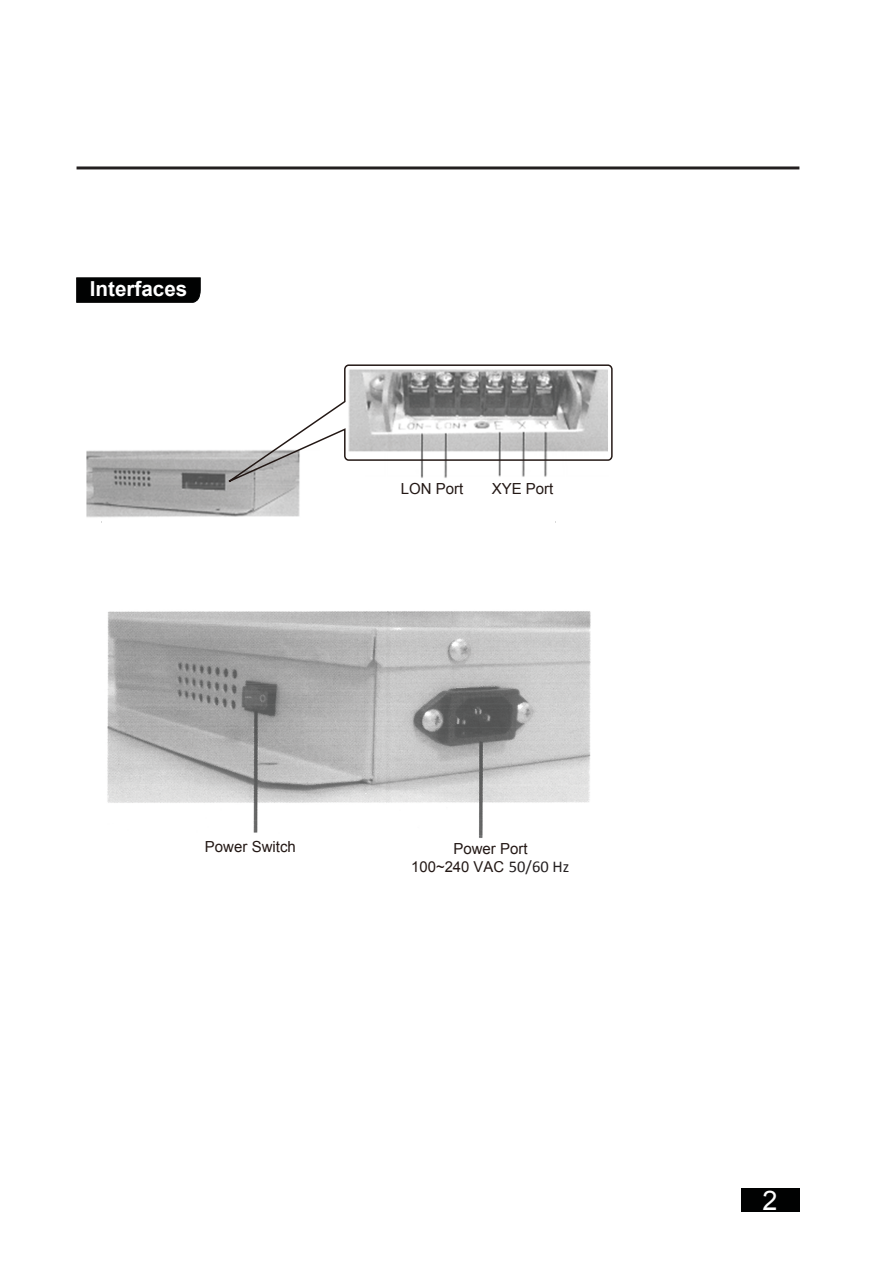
<style>
.page{position:relative;width:893px;height:1263px;background:#fff}
.page>*{position:absolute;margin:0;border:0;box-sizing:border-box;transform-origin:0 0}
.t1{font:27px "Arial";color:#fff}
.t2{font:700 20.7px "Arial";color:#fff}
.t3{font:16.5px "Calibri";color:#231f20}
.t4{font:15.3px "Arial";color:#231815}
.t5{font:15px "Arial";color:#231815}
</style>
<div class="page">
<svg style="left:76px;top:277px;width:125px;height:26px;background:#070808"></svg>
<hr style="left:568px;top:166px;width:231px;height:3px;background:#231f20">
<hr style="left:77px;top:166px;width:491px;height:3px;background:#231f20">
<div style="left:741px;top:1188px;width:58px;height:24px;background:#010202"></div>
<img style="left:107px;top:611px;width:484px;height:227px">
<img style="left:86px;top:450px;width:470px;height:72px">
<svg style="left:214px;top:364px;width:399px;height:126px"></svg>
<h1 class="t2" style="left:90px;top:275px;width:99px">Interfaces</h1>
<p class="t4" style="left:401px;top:478px;width:64px">LON Port</p>
<p class="t4" style="left:492px;top:478px;width:63px">XYE Port</p>
<p class="t4" style="left:205px;top:836px;width:92px">Power Switch</p>
<p class="t4" style="left:453px;top:838px;width:76px">Power Port</p>
<p class="t5" style="left:411px;top:857px;width:154px">100~240 VAC 50/60Hz</p>
<p class="t3" style="left:509px;top:856px;width:62px">50/60 Hz</p>
<h1 class="t1" style="left:763px;top:1183px;width:17px">2</h1>
</div>
